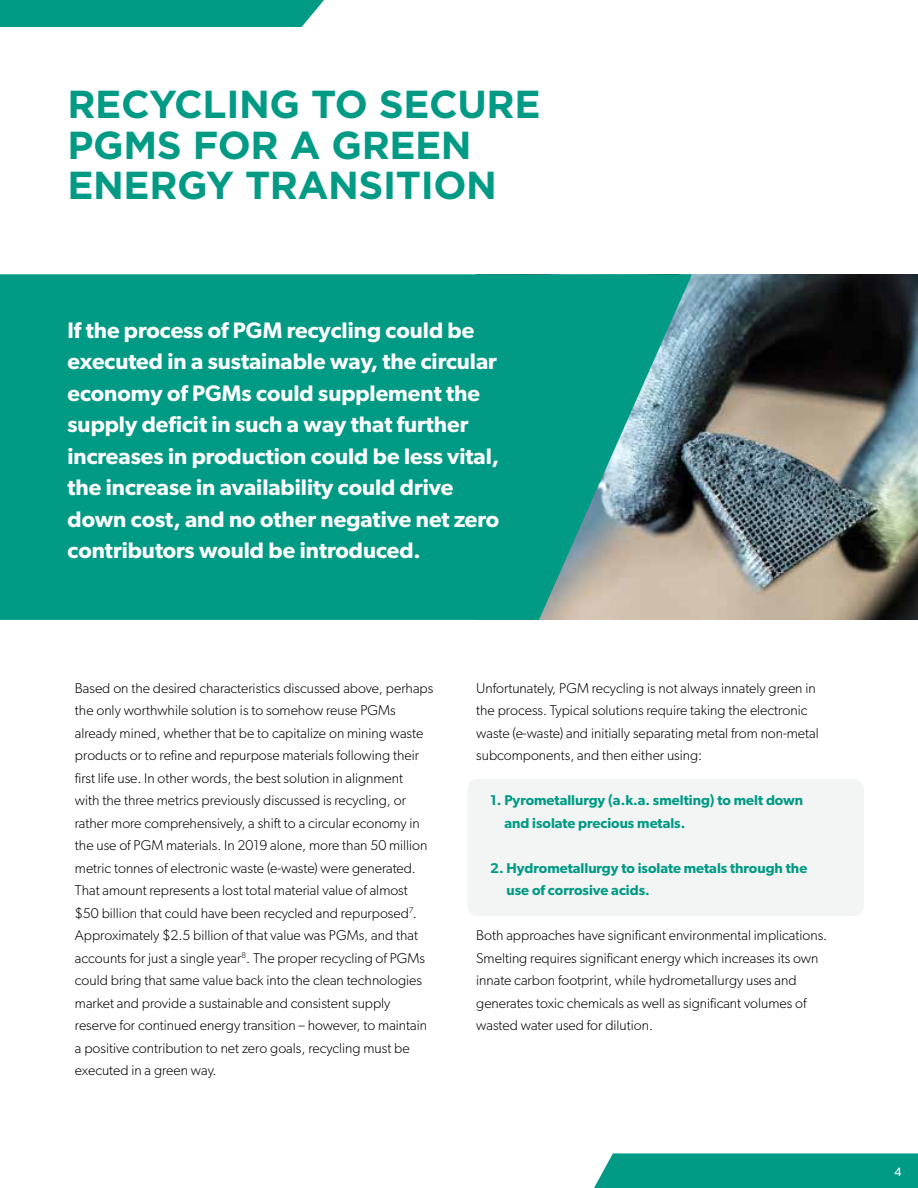
<style>
.page{position:relative;width:918px;height:1188px;background:#fff}
.page>*{position:absolute;margin:0;border:0;box-sizing:border-box;transform-origin:0 0}
.t1{font:700 39px/40.5px "Gotham";letter-spacing:-.01em;color:#009a85}
.t2{font:600 22.5px/31.5px "Gibson";color:#fff}
.t3{font:300 14.25px/22.5px "Gibson";color:#000}
.t4{font:600 14.25px/22.5px "Gibson";color:#009a85}
.t5{font:12px "Gibson";color:#fff}
</style>
<div class="page">
<div style="left:467px;top:779px;width:397px;height:137px;background:#f3f4f4;border-radius:11px"></div>
<div style="left:594px;top:1153px;width:324px;height:35px;background:#009a85"></div>
<div style="left:0;top:0;width:324px;height:27px;background:#009a85"></div>
<img style="left:692px;top:274px;width:226px;height:346px">
<svg style="left:0;top:274px;width:692px;height:346px;background:#119a88"></svg>
<h1 class="t1" style="left:68px;top:84px;width:475px">RECYCLING TO SECURE<br>PGMS FOR A GREEN<br>ENERGY TRANSITION</h1>
<p class="t2" style="left:68px;top:314px;width:433px">If the process of PGM recycling could be executed in a sustainable way, the circular economy of PGMs could supplement the supply deficit in such a way that further increases in production could be less vital, the increase in availability could drive down cost, and no other negative net zero contributors would be introduced.</p>
<p class="t3" style="left:75px;top:677px;width:360px">Based on the desired characteristics discussed above, perhaps the only worthwhile solution is to somehow reuse PGMs already mined, whether that be to capitalize on mining waste products or to refine and repurpose materials following their first life use. In other words, the best solution in alignment<br>with the three metrics previously discussed is recycling, or rather more comprehensively, a shift to a circular economy in the use of PGM materials. In 2019 alone, more than 50 million metric tonnes of electronic waste (e-waste) were generated.<br>That amount represents a lost total material value of almost $50 billion that could have been recycled and repurposed<sup>7</sup>.<br>Approximately $2.5 billion of that value was PGMs, and that accounts for just a single year<sup>8</sup>. The proper recycling of PGMs could bring that same value back into the clean technologies market and provide a sustainable and consistent supply reserve for continued energy transition – however, to maintain a positive contribution to net zero goals, recycling must be executed in a green way.</p>
<p class="t3" style="left:476px;top:677px;width:344px">Unfortunately, PGM recycling is not always innately green in the process. Typical solutions require taking the electronic waste (e-waste) and initially separating metal from non-metal subcomponents, and then either using:</p>
<p class="t4" style="left:504px;top:789px;width:300px;text-indent:-14px">1. Pyrometallurgy (a.k.a. smelting) to melt down and isolate precious metals.</p>
<p class="t4" style="left:507px;top:856px;width:302px;text-indent:-16px">2. Hydrometallurgy to isolate metals through the use of corrosive acids.</p>
<p class="t3" style="left:476px;top:924px;width:353px">Both approaches have significant environmental implications.<br>Smelting requires significant energy which increases its own innate carbon footprint, while hydrometallurgy uses and generates toxic chemicals as well as significant volumes of wasted water used for dilution.</p>
<p class="t5" style="left:895px;top:1164px;width:9px">4</p>
</div>
